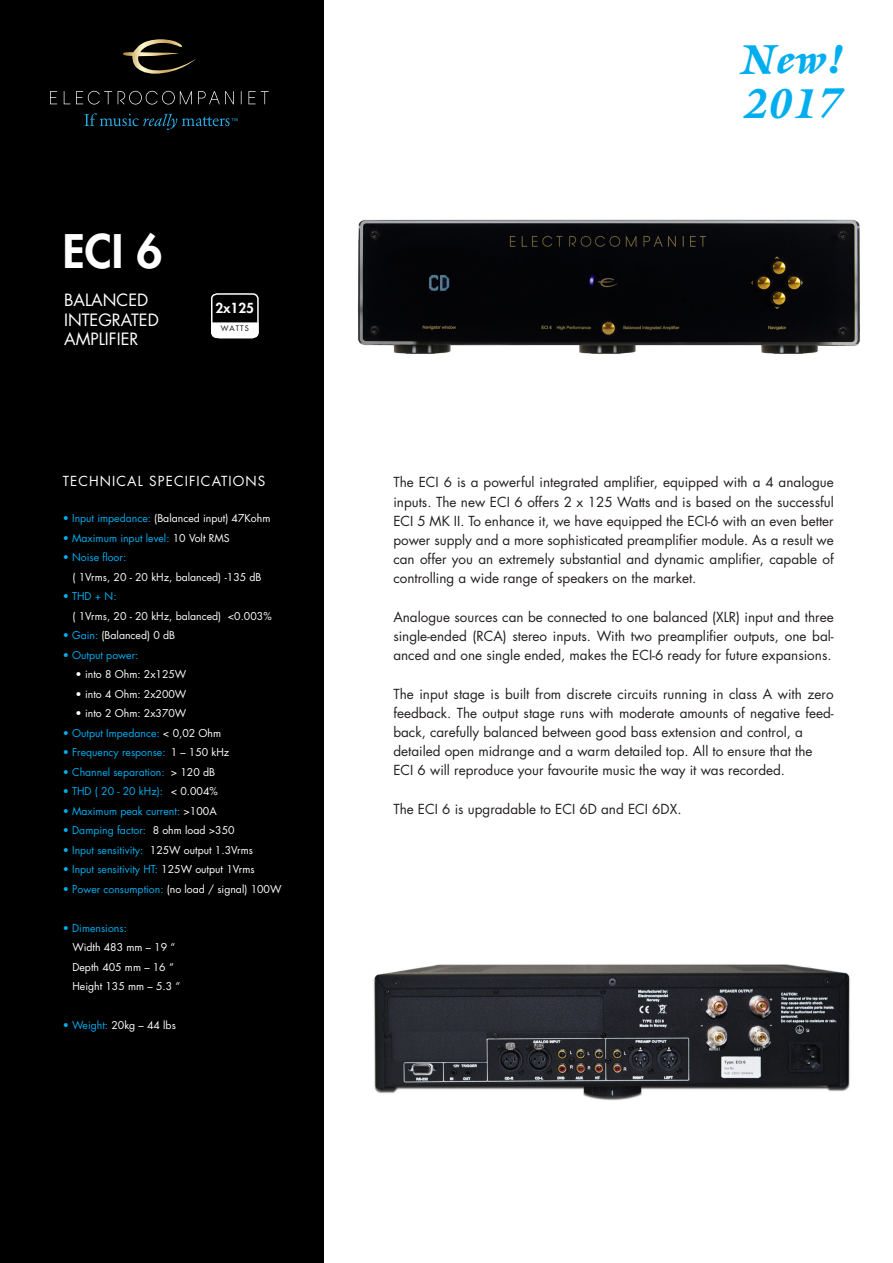
<style>
.page{position:relative;width:893px;height:1263px;background:#fff}
.page>*{position:absolute;margin:0;border:0;box-sizing:border-box;transform-origin:0 0}
.Product_Navn{font:800 45px "Futura Std";color:#fff}
.t1{font:italic 900 42px "Galliard Std";letter-spacing:.04em;color:#00aeef}
.product_tekst_header{font:16.5px "Futura Std";color:#fff}
.produktekst{font:13.5px/19.2px "Futura Std";color:#231f20;text-align:justify}
.technical{font:13.5px "Futura Std";letter-spacing:.08em;color:#fff}
.t2{font:800 13.5px "Futura Std";color:#fff}
.technical-2{font:10.5px "Futura Std";color:#00aeef}
.technical-3{font:10.5px "Futura Std";color:#fff}
.t3{font:500 7.5px "Futura Std";letter-spacing:.14em;color:#231f20}
.s1{color:#00aeef}
.s2{color:#fff}
</style>
<div class="page">
<div style="left:0;top:0;width:323px;height:1263px;background:#000001"></div>
<svg style="left:50px;top:91px;width:219px;height:14px"></svg>
<svg style="left:85px;top:113px;width:153px;height:17px"></svg>
<svg style="left:123px;top:39px;width:73px;height:35px"></svg>
<svg style="left:211px;top:293px;width:48px;height:46px"></svg>
<img style="left:358px;top:219px;width:502px;height:135px">
<img style="left:373px;top:964px;width:477px;height:137px">
<p class="Product_Navn" style="left:63px;top:223px;width:101px">ECI 6</p>
<p class="product_tekst_header" style="left:64px;top:289px;width:86px">BALANCED</p>
<p class="product_tekst_header" style="left:64px;top:309px;width:96px">INTEGRATED</p>
<p class="product_tekst_header" style="left:64px;top:329px;width:76px">AMPLIFIER</p>
<p class="t2" style="left:215px;top:300px;width:40px">2x125</p>
<p class="t3" style="left:221px;top:324px;width:30px">WATTS</p>
<p class="technical" style="left:63px;top:473px;width:204px">TECHNICAL SPECIFICATIONS</p>
<p class="technical-3" style="left:63px;top:512px;width:209px"><span class="s1">• Input impedance:</span> (Balanced input) 47Kohm</p>
<p class="technical-2" style="left:63px;top:531px;width:169px">• Maximum input level: <span class="s2">10 Volt RMS</span></p>
<p class="technical-2" style="left:63px;top:551px;width:65px">• Noise floor:</p>
<p class="technical-3" style="left:72px;top:570px;width:191px">( 1Vrms, 20 - 20 kHz, balanced) -135 dB</p>
<p class="technical-2" style="left:63px;top:590px;width:55px">• THD + N:</p>
<p class="technical-3" style="left:72px;top:609px;width:201px">( 1Vrms, 20 - 20 kHz, balanced) &lt;0.003%</p>
<p class="technical-3" style="left:63px;top:629px;width:114px"><span class="s1">• Gain:</span> (Balanced) 0 dB</p>
<p class="technical-2" style="left:63px;top:648px;width:77px">• Output power:</p>
<p class="technical-3" style="left:76px;top:668px;width:112px">• into 8 Ohm: 2x125W</p>
<p class="technical-3" style="left:76px;top:687px;width:112px">• into 4 Ohm: 2x200W</p>
<p class="technical-3" style="left:76px;top:707px;width:112px">• into 2 Ohm: 2x370W</p>
<p class="technical-2" style="left:63px;top:726px;width:160px">• Output Impedance: <span class="s2">&lt; 0,02 Ohm</span></p>
<p class="technical-2" style="left:63px;top:746px;width:168px">• Frequency response: <span class="s2">1 – 150 kHz</span></p>
<p class="technical-2" style="left:63px;top:765px;width:154px">• Channel separation: <span class="s2">&gt; 120 dB</span></p>
<p class="technical-2" style="left:63px;top:785px;width:157px">• THD ( 20 - 20 kHz): <span class="s2">&lt; 0.004%</span></p>
<p class="technical-2" style="left:63px;top:804px;width:155px">• Maximum peak current: <span class="s2">&gt;100A</span></p>
<p class="technical-2" style="left:63px;top:824px;width:173px">• Damping factor: <span class="s2">8 ohm load &gt;350</span></p>
<p class="technical-2" style="left:63px;top:843px;width:192px">• Input sensitivity: <span class="s2">125W output 1.3Vrms</span></p>
<p class="technical-2" style="left:63px;top:863px;width:194px">• Input sensitivity HT: <span class="s2">125W output 1Vrms</span></p>
<p class="technical-3" style="left:63px;top:882px;width:220px"><span class="s1">• Power consumption:</span> (no load / signal) 100W</p>
<p class="technical-2" style="left:63px;top:921px;width:66px">• Dimensions:</p>
<p class="technical-3" style="left:72px;top:941px;width:104px">Width 483 mm – 19 “</p>
<p class="technical-3" style="left:72px;top:960px;width:103px">Depth 405 mm – 16 “</p>
<p class="technical-3" style="left:72px;top:980px;width:109px">Height 135 mm – 5.3 “</p>
<p class="technical-3" style="left:63px;top:1019px;width:115px"><span class="s1">• Weight:</span> 20kg – 44 lbs</p>
<p class="t1" style="left:743px;top:34px;width:103px">New!</p>
<p class="t1" style="left:745px;top:78px;width:98px">2017</p>
<p class="produktekst" style="left:393px;top:473px;width:442px">The ECI 6 is a powerful integrated amplifier, equipped with a 4 analogue inputs. The new ECI 6 offers 2 x 125 Watts and is based on the successful ECI 5 MK II. To enhance it, we have equipped the ECI-6 with an even better power supply and a more sophisticated preamplifier module. As a result we can offer you an extremely substantial and dynamic amplifier, capable of controlling a wide range of speakers on the market.</p>
<p class="produktekst" style="left:393px;top:607px;width:442px">Analogue sources can be connected to one balanced (XLR) input and three single-ended (RCA) stereo inputs. With two preamplifier outputs, one bal&shy;anced and one single ended, makes the ECI-6 ready for future expansions.</p>
<p class="produktekst" style="left:393px;top:684px;width:442px">The input stage is built from discrete circuits running in class A with zero feedback. The output stage runs with moderate amounts of negative feed&shy;back, carefully balanced between good bass extension and control, a</p>
<p class="produktekst" style="left:393px;top:742px;width:421px">detailed open midrange and a warm detailed top. All to ensure that the</p>
<p class="produktekst" style="left:393px;top:761px;width:393px">ECI 6 will reproduce your favourite music the way it was recorded.</p>
<p class="produktekst" style="left:393px;top:799px;width:290px">The ECI 6 is upgradable to ECI 6D and ECI 6DX.</p>
</div>
